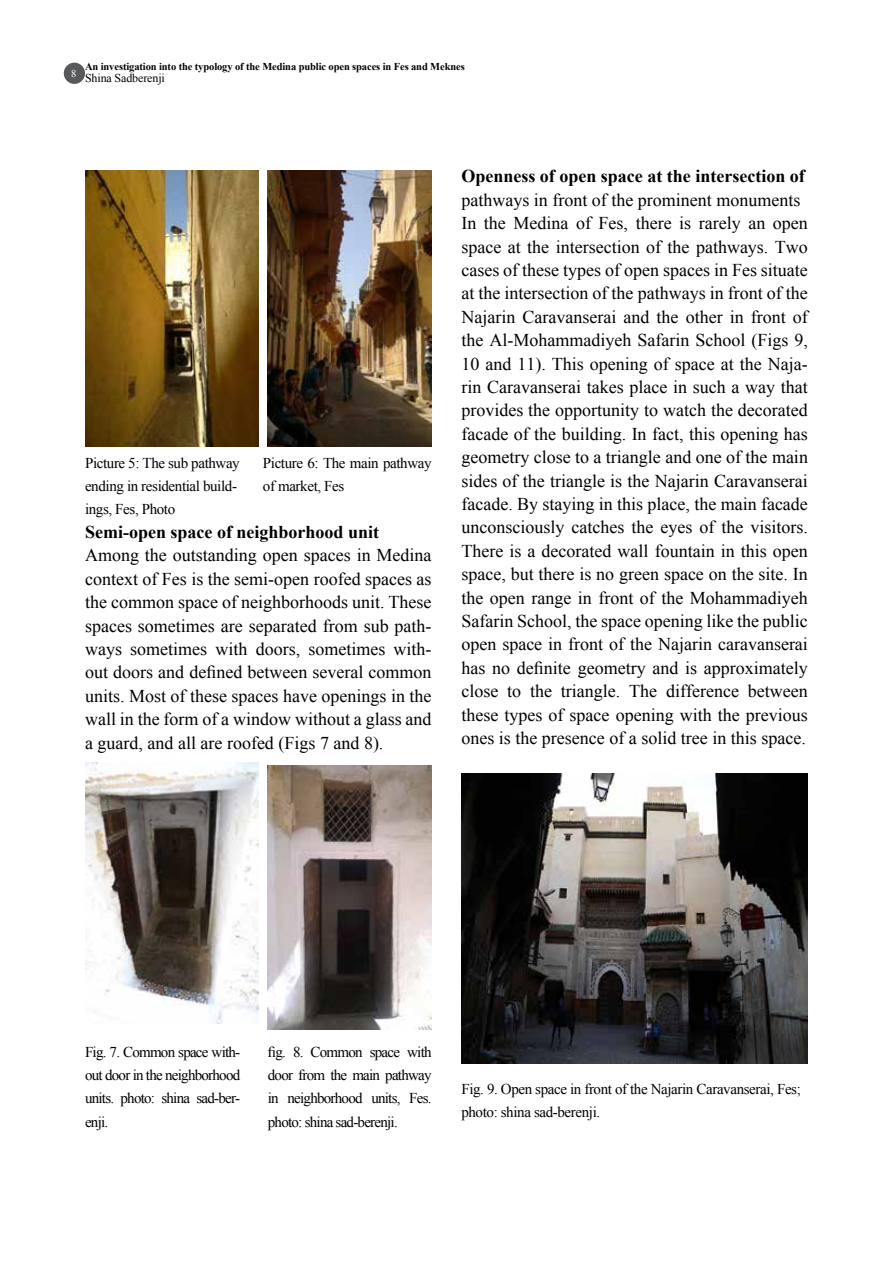
<style>
.page{position:relative;width:893px;height:1263px;background:#fff}
.page>*{position:absolute;margin:0;border:0;box-sizing:border-box;transform-origin:0 0}
.t1{font:18px/23.4px "Times New Roman";color:#000;text-align:justify}
.t2{font:700 18px "Times New Roman";color:#000}
.t3{font:15px/23.4px "Times New Roman";letter-spacing:-.025em;color:#000}
.t4{font:15px/23.4px "Times New Roman";letter-spacing:-.05em;color:#000}
.t5{font:12px "Times New Roman";letter-spacing:-.01em;color:#000}
.t6{font:700 10.5px "Times New Roman";letter-spacing:-.01em;color:#000}
.t7{font:10.5px "Times New Roman";color:#fff}
</style>
<div class="page">
<div style="left:64px;top:63px;width:21px;height:21px;background:#58595b;border-radius:50%"></div>
<img style="left:85px;top:170px;width:173px;height:276px">
<img style="left:268px;top:170px;width:164px;height:276px">
<img style="left:85px;top:763px;width:173px;height:260px">
<img style="left:268px;top:765px;width:164px;height:264px">
<img style="left:461px;top:774px;width:347px;height:289px">
<p class="t7" style="left:71px;top:66px;width:7px">8</p>
<p class="t6" style="left:85px;top:59px;width:381px">An investigation into the typology of the Medina public open spaces in Fes and Meknes</p>
<p class="t5" style="left:85px;top:70px;width:81px">Shina Sadberenji</p>
<p class="t3" style="left:263px;top:451px;width:170px">Picture 6: The main pathway of market, Fes</p>
<p class="t2" style="left:85px;top:519px;width:296px">Semi-open space of neighborhood unit</p>
<p class="t1" style="left:85px;top:543px;width:348px">Among the outstanding open spaces in Medina context of Fes is the semi-open roofed spaces as the common space of neighborhoods unit. These</p>
<p class="t3" style="left:85px;top:451px;width:156px">Picture 5: The sub pathway</p>
<p class="t3" style="left:85px;top:497px;width:92px">ings, Fes, Photo</p>
<p class="t3" style="left:85px;top:474px;width:153px">ending in residential build-</p>
<p class="t1" style="left:85px;top:613px;width:348px">spaces sometimes are separated from sub path-</p>
<p class="t1" style="left:85px;top:637px;width:38px">ways</p>
<p class="t1" style="left:130px;top:637px;width:79px">sometimes</p>
<p class="t1" style="left:215px;top:637px;width:34px">with</p>
<p class="t1" style="left:256px;top:637px;width:46px">doors,</p>
<p class="t1" style="left:308px;top:637px;width:79px">sometimes</p>
<p class="t1" style="left:394px;top:637px;width:39px">with-</p>
<p class="t1" style="left:85px;top:660px;width:348px">out doors and defined between several common</p>
<p class="t1" style="left:85px;top:684px;width:348px">units. Most of these spaces have openings in the wall in the form of a window without a glass and a guard, and all are roofed (Figs 7 and .(8</p>
<p class="t2" style="left:461px;top:164px;width:345px">Openness of open space at the intersection of</p>
<p class="t1" style="left:461px;top:188px;width:348px;text-align:left">pathways in front of the prominent monuments In the Medina of Fes, there is rarely an open space at the intersection of the pathways. Two cases of these types of open spaces in Fes situate at the intersection of the pathways in front of the Najarin Caravanserai and the other in front of the Al-Mohammadiyeh Safarin School (Figs 9,</p>
<p class="t1" style="left:461px;top:375px;width:348px">rin Caravanserai takes place in such a way that</p>
<p class="t1" style="left:461px;top:351px;width:348px">10 and 11 .) This opening of space at the Naja-</p>
<p class="t1" style="left:461px;top:398px;width:348px;text-align:right">provides the opportunity to watch the decorated facade of the building. In fact, this opening has geometry close to a triangle and one of the main sides of the triangle is the Najarin Caravanserai facade. By staying in this place, the main facade unconsciously catches the eyes of the visitors.<br>There is a decorated wall fountain in this open space, but there is no green space on the site. In the open range in front of the Mohammadiyeh Safarin School, the space opening like the public open space in front of the Najarin caravanserai has no definite geometry and is approximately between</p>
<p class="t1" style="left:461px;top:679px;width:348px;text-align:left">close<br>these types of space opening with the previous ones is the presence of a solid tree in this space.</p>
<p class="t1" style="left:530px;top:679px;width:23px">the</p>
<p class="t1" style="left:561px;top:679px;width:61px">triangle.</p>
<p class="t1" style="left:629px;top:679px;width:29px">The</p>
<p class="t1" style="left:666px;top:679px;width:74px">difference</p>
<p class="t1" style="left:507px;top:679px;width:16px">to</p>
<p class="t4" style="left:85px;top:1039px;width:157px">Fig. 7. Common space with-</p>
<p class="t4" style="left:85px;top:1063px;width:157px">out door in the neighborhood</p>
<p class="t4" style="left:85px;top:1086px;width:157px">units. photo: shina sad-ber-</p>
<p class="t3" style="left:85px;top:1110px;width:25px">enji.</p>
<p class="t3" style="left:268px;top:1039px;width:20px">fig.</p>
<p class="t4" style="left:268px;top:1063px;width:165px">door from the main pathway</p>
<p class="t3" style="left:409px;top:1086px;width:24px">Fes.</p>
<p class="t3" style="left:407px;top:1039px;width:26px">with</p>
<p class="t3" style="left:311px;top:1039px;width:54px">Common</p>
<p class="t3" style="left:293px;top:1039px;width:12px">8.</p>
<p class="t3" style="left:370px;top:1039px;width:32px">space</p>
<p class="t4" style="left:268px;top:1086px;width:131px">in<br>photo: shina sad-berenji.</p>
<p class="t4" style="left:288px;top:1086px;width:77px">neighborhood</p>
<p class="t3" style="left:371px;top:1086px;width:31px">units,</p>
<p class="t3" style="left:461px;top:1077px;width:341px">Fig. 9. Open space in front of the Najarin Caravanserai, Fes; photo: shina sad-berenji.</p>
</div>
